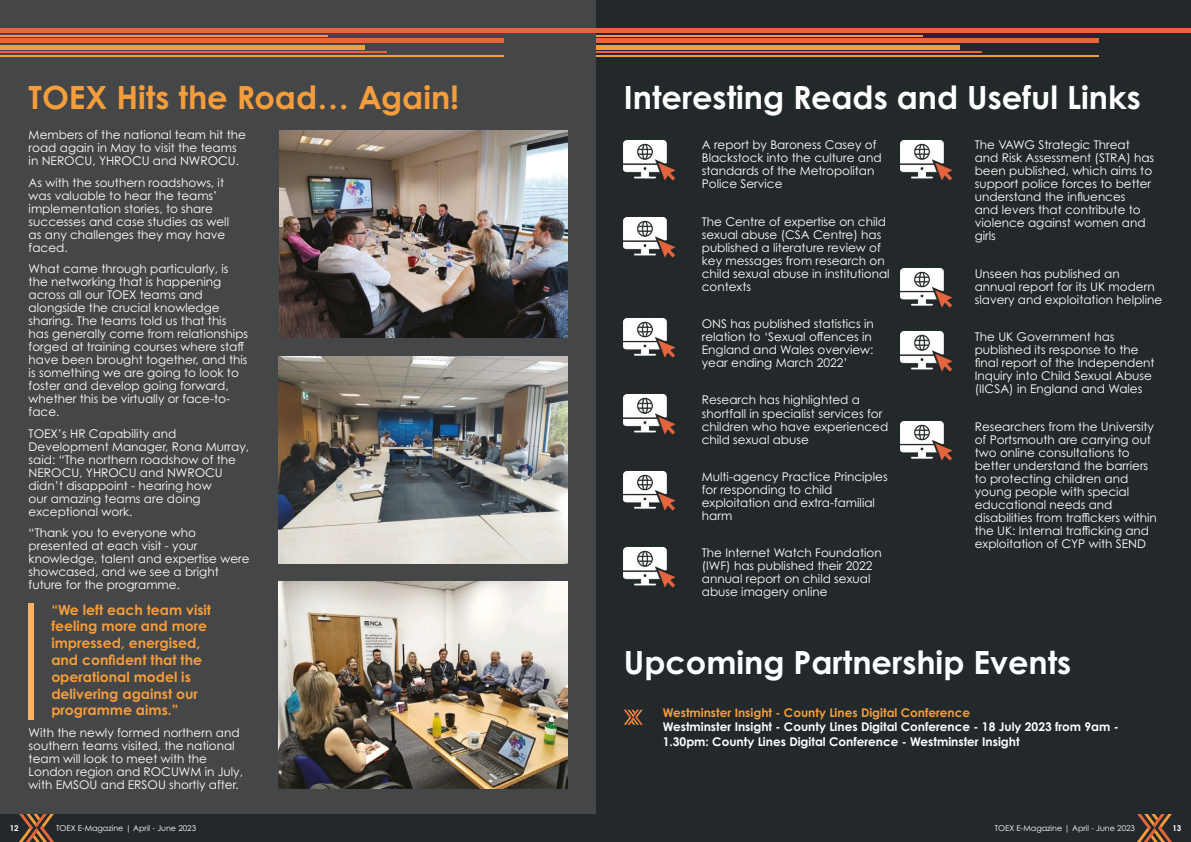
<style>
.page{position:relative;width:1191px;height:842px;background:#fff}
.page>*{position:absolute;margin:0;border:0;box-sizing:border-box;transform-origin:0 0}
.t1{font:700 32px "Century Gothic Pro";color:#fff}
.t2{font:700 32px "Century Gothic Pro";color:#fdfeff}
.t3{font:700 32px "Century Gothic Pro";color:#f59d3b}
.t4{font:700 14px/16.8px "Century Gothic Pro";color:#f59d3b}
.t5{font:12px/13px "Century Gothic Pro";color:#fff}
.t6{font:700 12px/14.4px "Century Gothic Pro";color:#fdfeff}
.t7{font:8px "Century Gothic Pro";color:#fff}
.t8{font:700 8px "Century Gothic Pro";color:#fff}
.s1{color:#f59d3b}
</style>
<div class="page">
<div style="left:0;top:814px;width:1191px;height:28px;background:#23292a"></div>
<svg style="left:19px;top:814px;width:35px;height:28px"></svg>
<svg style="left:1137px;top:814px;width:35px;height:28px"></svg>
<div style="left:595px;top:0;width:596px;height:814px;background:#23292a"></div>
<div style="left:595px;top:28px;width:596px;height:5px;background:#e6653d"></div>
<hr style="left:595px;top:39px;width:503px;height:4px;background:#e6653d">
<hr style="left:595px;top:35px;width:328px;height:2px;background:#f59d3b">
<hr style="left:595px;top:51px;width:387px;height:2px;background:#e6653d">
<hr style="left:595px;top:55px;width:503px;height:2px;background:#f59d3b">
<hr style="left:595px;top:45px;width:365px;height:4px;background:#f59d3b">
<img style="left:624px;top:218px;width:52px;height:40px">
<img style="left:624px;top:141px;width:52px;height:40px">
<img style="left:624px;top:318px;width:52px;height:40px">
<img style="left:624px;top:395px;width:52px;height:40px">
<img style="left:624px;top:471px;width:52px;height:40px">
<img style="left:624px;top:548px;width:52px;height:40px">
<img style="left:900px;top:268px;width:53px;height:40px">
<img style="left:900px;top:141px;width:53px;height:40px">
<img style="left:900px;top:421px;width:53px;height:40px">
<img style="left:900px;top:332px;width:53px;height:40px">
<svg style="left:624px;top:710px;width:18px;height:15px"></svg>
<div style="left:0;top:0;width:595px;height:814px;background:#444647"></div>
<div style="left:0;top:28px;width:879px;height:5px;background:#e6653d"></div>
<hr style="left:0;top:39px;width:503px;height:4px;background:#e6653d">
<hr style="left:0;top:35px;width:327px;height:2px;background:#f59d3b">
<hr style="left:0;top:51px;width:387px;height:2px;background:#e6653d">
<hr style="left:0;top:55px;width:503px;height:2px;background:#f59d3b">
<hr style="left:0;top:45px;width:364px;height:4px;background:#f59d3b">
<img style="left:278px;top:582px;width:289px;height:207px">
<img style="left:279px;top:130px;width:288px;height:207px">
<img style="left:278px;top:356px;width:289px;height:207px">
<div style="left:29px;top:603px;width:5px;height:117px;background:#f8b265"></div>
<p class="t3" style="left:29px;top:77px;width:432px">TOEX Hits the Road… Again!</p>
<p class="t5" style="left:29px;top:128px;width:219px">Members of the national team hit the road again in May to visit the teams in NEROCU, YHROCU and NWROCU.</p>
<p class="t5" style="left:29px;top:176px;width:202px">As with the southern roadshows, it was valuable to hear the teams’ implementation stories, to share successes and case studies as well as any challenges they may have faced.</p>
<p class="t5" style="left:29px;top:262px;width:221px">What came through particularly, is the networking that is happening across all our TOEX teams and alongside the crucial knowledge sharing. The teams told us that this has generally come from relationships forged at training courses where staff have been brought together, and this is something we are going to look to foster and develop going forward, whether this be virtually or face-to&shy;face.</p>
<p class="t5" style="left:29px;top:427px;width:222px">TOEX’s HR Capability and<br>Development Manager, Rona Murray, said: “The northern roadshow of the<br>NEROCU, YHROCU and NWROCU didn’t disappoint - hearing how<br>our amazing teams are doing exceptional work.</p>
<p class="t5" style="left:29px;top:526px;width:222px">“Thank you to everyone who presented at each visit - your knowledge, talent and expertise were showcased, and we see a bright future for the programme.</p>
<p class="t4" style="left:51px;top:601px;width:161px">“We left each team visit feeling more and more impressed, energised, and confident that the operational model is delivering against our programme aims.”</p>
<p class="t5" style="left:29px;top:726px;width:216px">With the newly formed northern and southern teams visited, the national team will look to meet with the London region and ROCUWM in July, with EMSOU and ERSOU shortly after.</p>
<p class="t1" style="left:624px;top:77px;width:518px">Interesting Reads and Useful Links</p>
<p class="t5" style="left:702px;top:138px;width:181px">A report by Baroness Casey of<br>Blackstock into the culture and standards of the Metropolitan<br>Police Service</p>
<p class="t5" style="left:702px;top:215px;width:189px">The Centre of expertise on child sexual abuse (CSA Centre) has published a literature review of key messages from research on child sexual abuse in institutional contexts</p>
<p class="t5" style="left:702px;top:317px;width:173px">ONS has published statistics in relation to ‘Sexual offences in<br>England and Wales overview: year ending March 2022’</p>
<p class="t5" style="left:702px;top:394px;width:188px">Research has highlighted a shortfall in specialist services for children who have experienced child sexual abuse</p>
<p class="t5" style="left:702px;top:470px;width:187px">Multi-agency Practice Principles for responding to child exploitation and extra-familial harm</p>
<p class="t5" style="left:702px;top:546px;width:181px">The Internet Watch Foundation (IWF) has published their 2022 annual report on child sexual abuse imagery online</p>
<p class="t5" style="left:974px;top:138px;width:181px">The VAWG Strategic Threat and Risk Assessment (STRA) has been published, which aims to support police forces to better understand the influences<br>and levers that contribute to violence against women and girls</p>
<p class="t5" style="left:974px;top:267px;width:189px">Unseen has published an annual report for its UK modern slavery and exploitation helpline</p>
<p class="t5" style="left:974px;top:330px;width:181px">The UK Government has published its response to the final report of the Independent<br>Inquiry into Child Sexual Abuse (IICSA) in England and Wales</p>
<p class="t5" style="left:974px;top:420px;width:184px">Researchers from the University of Portsmouth are carrying out two online consultations to better understand the barriers to protecting children and young people with special educational needs and disabilities from traffickers within the UK: Internal trafficking and exploitation of CYP with SEND</p>
<p class="t2" style="left:624px;top:642px;width:449px">Upcoming Partnership Events</p>
<p class="t6" style="left:663px;top:705px;width:457px"><span class="s1">Westminster Insight - County Lines Digital Conference<br></span>Westminster Insight - County Lines Digital Conference - 18 July 2023 from 9am -<br>1.30pm: County Lines Digital Conference - Westminster Insight</p>
<p class="t8" style="left:10px;top:823px;width:10px">12</p>
<p class="t7" style="left:56px;top:823px;width:142px">TOEX E-Magazine | April - June 2023</p>
<p class="t7" style="left:995px;top:823px;width:142px">TOEX E-Magazine | April - June 2023</p>
<p class="t8" style="left:1172px;top:823px;width:10px">13</p>
</div>
